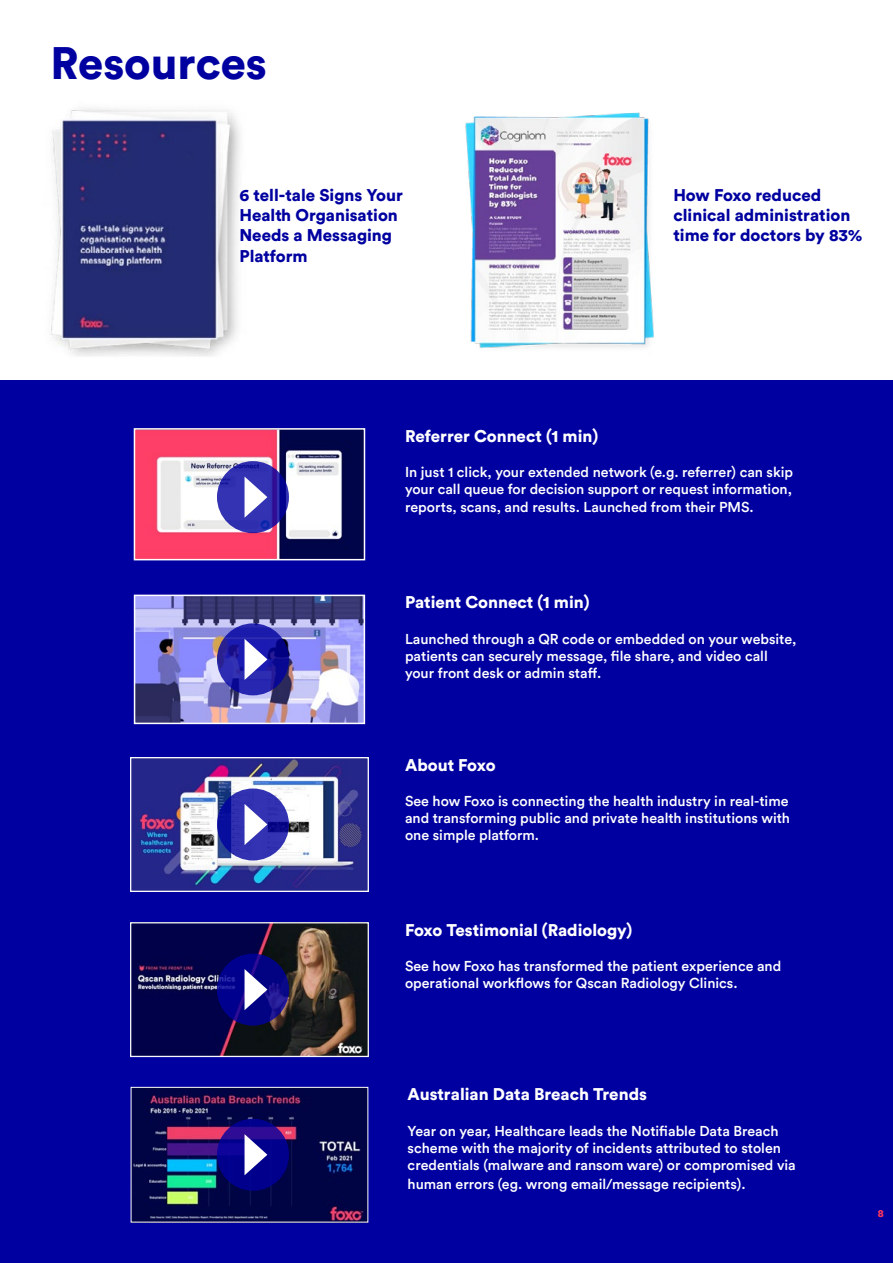
<style>
.page{position:relative;width:893px;height:1263px;background:#fff}
.page>*{position:absolute;margin:0;border:0;box-sizing:border-box;transform-origin:0 0}
.t1{font:900 45px "Circular Std";color:#0000a0}
.t2{font:900 16.8px/20.1px "Circular Std";color:#0000a0}
.t3{font:900 16.8px "Circular Std";color:#fff}
.t4{font:500 14.25px/17.1px "Circular Std";color:#fff}
.t5{font:900 10.5px "Circular Std";color:#ff375b}
</style>
<div class="page">
<img style="left:50px;top:108px;width:190px;height:248px">
<div style="left:0;top:380px;width:893px;height:883px;background:#0000a0"></div>
<img style="left:132px;top:924px;width:235px;height:131px">
<div style="left:130px;top:922px;width:239px;height:135px;border:1px solid #f9f9fb"></div>
<img style="left:132px;top:759px;width:235px;height:131px">
<div style="left:130px;top:757px;width:239px;height:135px;border:1px solid #fff"></div>
<img style="left:133px;top:1089px;width:233px;height:131px">
<div style="left:131px;top:1087px;width:237px;height:135px;border:1px solid #fff"></div>
<img style="left:137px;top:431px;width:225px;height:126px">
<div style="left:134px;top:428px;width:231px;height:132px;border:2px solid #fff"></div>
<img style="left:137px;top:598px;width:225px;height:123px">
<div style="left:134px;top:595px;width:231px;height:129px;border:2px solid #fff"></div>
<svg style="left:217px;top:461px;width:72px;height:72px;background:#2e2bab"></svg>
<svg style="left:245px;top:477px;width:22px;height:41px"></svg>
<svg style="left:217px;top:623px;width:72px;height:72px;background:#201ea4"></svg>
<svg style="left:245px;top:639px;width:22px;height:41px"></svg>
<svg style="left:217px;top:788px;width:72px;height:72px;fill:#3030b1"></svg>
<svg style="left:245px;top:804px;width:22px;height:41px"></svg>
<svg style="left:217px;top:953px;width:72px;height:72px;background:#0a088b"></svg>
<svg style="left:245px;top:969px;width:22px;height:41px"></svg>
<svg style="left:217px;top:1119px;width:72px;height:72px;background:#0b0490"></svg>
<svg style="left:245px;top:1134px;width:22px;height:41px"></svg>
<img style="left:465px;top:112px;width:189px;height:237px">
<h1 class="t1" style="left:50px;top:33px;width:218px">Resources</h1>
<p class="t2" style="left:239px;top:185px;width:165px">6 tell-tale Signs Your<br>Health Organisation<br>Needs a Messaging<br>Platform</p>
<p class="t2" style="left:673px;top:185px;width:191px">How Foxo reduced clinical administration time for doctors by 83%</p>
<p class="t3" style="left:405px;top:425px;width:195px">Referrer Connect (1 min)</p>
<p class="t4" style="left:405px;top:463px;width:390px;text-align:justify">In just 1 click, your extended network (e.g. referrer) can skip your call queue for decision support or request information, reports, scans, and results. Launched from their PMS.</p>
<p class="t3" style="left:405px;top:591px;width:186px">Patient Connect (1 min)</p>
<p class="t4" style="left:405px;top:630px;width:393px">Launched through a QR code or embedded on your website, patients can securely message, file share, and video call your front desk or admin staff.</p>
<p class="t3" style="left:405px;top:753px;width:92px">About Foxo</p>
<p class="t4" style="left:405px;top:792px;width:386px;text-align:justify">See how Foxo is connecting the health industry in real-time and transforming public and private health institutions with one simple platform.</p>
<p class="t3" style="left:405px;top:919px;width:229px">Foxo Testimonial (Radiology)</p>
<p class="t4" style="left:405px;top:957px;width:378px">See how Foxo has transformed the patient experience and operational workflows for Qscan Radiology Clinics.</p>
<p class="t3" style="left:408px;top:1083px;width:241px">Australian Data Breach Trends</p>
<p class="t4" style="left:408px;top:1122px;width:390px">Year on year, Healthcare leads the Notifiable Data Breach scheme with the majority of incidents attributed to stolen credentials (malware and ransom ware) or compromised via</p>
<p class="t4" style="left:408px;top:1175px;width:340px">human errors (eg. wrong email/message recipients).</p>
<p class="t5" style="left:878px;top:1207px;width:8px">8</p>
</div>
